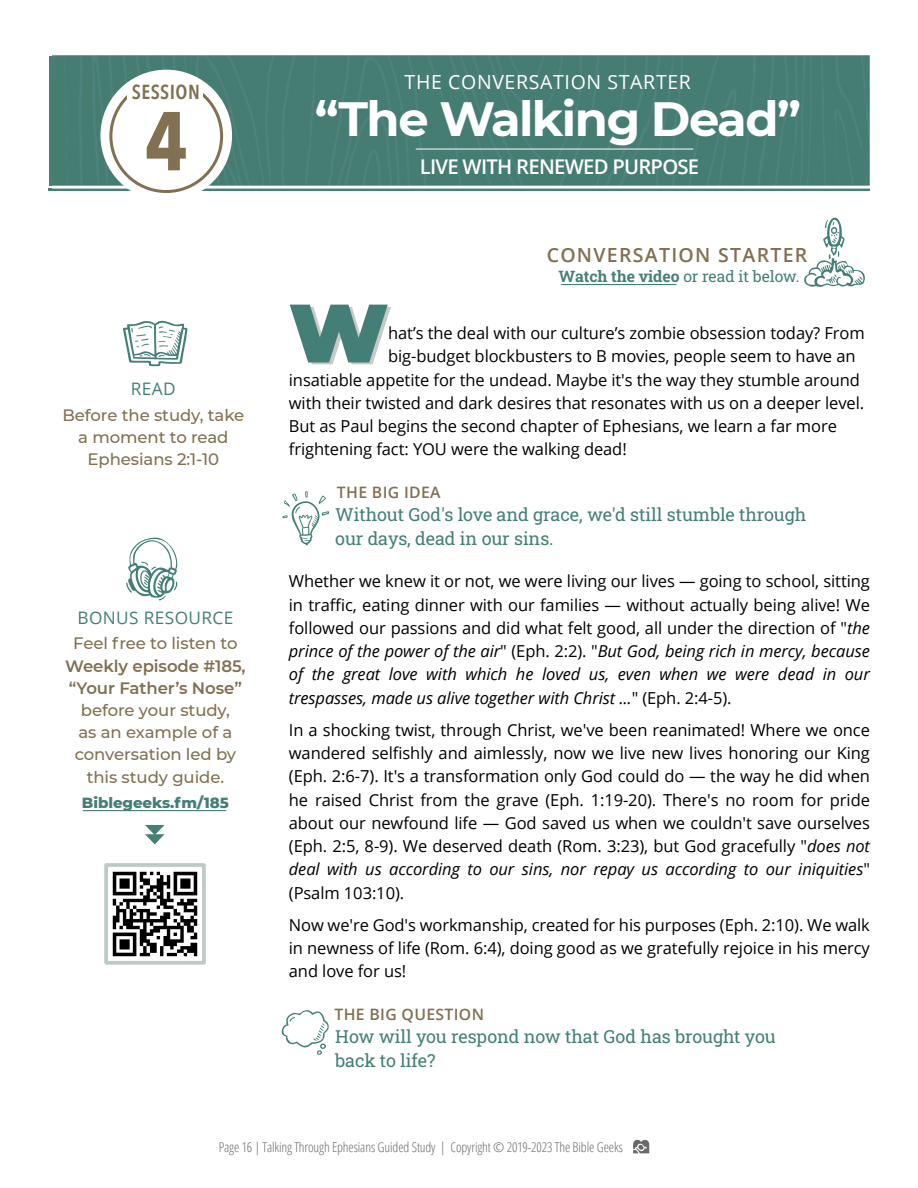
<style>
.page{position:relative;width:918px;height:1188px;background:#fff}
.page>*{position:absolute;margin:0;border:0;box-sizing:border-box;transform-origin:0 0}
.t1{font:900 82.65px "Montserrat";color:#447f77}
.t2{font:700 82.5px "Avenir Next Condensed";color:#817052}
.t3{font:700 48px "Montserrat";letter-spacing:-.03em;color:#fff}
.t4{font:600 20.25px "Open Sans";letter-spacing:-.035em;color:#fff}
.t5{font:600 20.25px "Avenir Next Condensed";letter-spacing:.02em;color:#817052}
.t6{font:19.5px "Open Sans";letter-spacing:.035em;color:#fff}
.t7{font:600 19.5px "Open Sans";letter-spacing:.065em;color:#817052}
.t8{font:18px/23.2px "Roboto Slab";letter-spacing:-.005em;color:#447f77}
.t9{font:17.25px "Open Sans";letter-spacing:.02em;color:#447f77}
.t10{font:16.5px/23.2px "Open Sans";letter-spacing:-.005em;color:#000;text-align:justify}
.t11{font:500 16.5px/22.2px "Montserrat";letter-spacing:-.005em;color:#817052;text-align:center}
.t12{font:600 16.5px/22.2px "Montserrat";letter-spacing:-.005em;color:#817052}
.t13{font:15.75px "Roboto Slab";letter-spacing:-.005em;color:#447f77}
.t14{font:600 15.75px "Open Sans";letter-spacing:.02em;color:#817052}
.t15{font:800 15px "Montserrat";letter-spacing:-.005em;color:#447f77}
.t16{font:300 13.5px "Open Sans Condensed";letter-spacing:-.01em;color:#6a6968}
.s1{font-weight:700}
.s2{font-style:italic}
</style>
<div class="page">
<hr style="left:399px;top:188px;width:470px;height:3px;background:#477f76">
<hr style="left:49px;top:188px;width:353px;height:3px;background:#477f76">
<img style="left:52px;top:55px;width:817px;height:134px">
<div style="left:100px;top:70px;width:132px;height:131px;background:#fff;border-radius:50%"></div>
<div style="left:109px;top:79px;width:114px;height:114px;border:3px solid #817052;border-radius:50%"></div>
<div style="left:128px;top:88px;width:75px;height:22px;background:#fff"></div>
<div style="left:148px;top:79px;width:36px;height:21px;background:#fff"></div>
<div style="left:136px;top:82px;width:61px;height:22px;background:#fff"></div>
<svg style="left:633px;top:1140px;width:16px;height:13px"></svg>
<svg style="left:282px;top:1010px;width:47px;height:45px"></svg>
<img style="left:112px;top:871px;width:86px;height:86px">
<svg style="left:145px;top:825px;width:20px;height:19px"></svg>
<svg style="left:123px;top:320px;width:65px;height:46px"></svg>
<svg style="left:283px;top:491px;width:46px;height:54px"></svg>
<svg style="left:126px;top:537px;width:52px;height:64px"></svg>
<svg style="left:804px;top:217px;width:61px;height:70px"></svg>
<hr style="left:562px;top:284px;width:114px;height:1px;background:#447f77">
<hr style="left:83px;top:810px;width:143px;height:1px;background:#477f76">
<hr style="left:416px;top:149px;width:277px;height:1px;background:#fff">
<p class="t5" style="left:132px;top:79px;width:69px">SESSION</p>
<h2 class="t2" style="left:145px;top:88px;width:45px">4</h2>
<p class="t9" style="left:131px;top:382px;width:46px">READ</p>
<p class="t11" style="left:62px;top:404px;width:183px">Before the study, take a moment to read<br>Ephesians 2:1-10</p>
<p class="t9" style="left:77px;top:611px;width:157px">BONUS RESOURCE</p>
<p class="t11" style="left:73px;top:632px;width:166px">Feel free to listen to</p>
<p class="t12" style="left:65px;top:655px;width:182px">Weekly episode #185, “Your Father’s Nose”</p>
<p class="t11" style="left:75px;top:699px;width:163px">before your study, as an example of a conversation led by this study guide.</p>
<p class="t15" style="left:82px;top:793px;width:148px">Biblegeeks.fm/185</p>
<p class="t6" style="left:405px;top:74px;width:288px">THE CONVERSATION STARTER</p>
<h3 class="t3" style="left:315px;top:90px;width:488px">“The Walking Dead”</h3>
<p class="t4" style="left:420px;top:158px;width:281px">LIVE WITH RENEWED PURPOSE</p>
<p class="t7" style="left:547px;top:247px;width:262px">CONVERSATION STARTER</p>
<p class="t13" style="left:559px;top:266px;width:243px"><span class="s1">Watch the video</span> or read it below.</p>
<h1 class="t1" style="left:289px;top:282px;width:101px">W</h1>
<p class="t10" style="left:388px;top:323px;width:478px">hat’s the deal with our culture’s zombie obsession today? From</p>
<p class="t10" style="left:388px;top:347px;width:469px">big-budget blockbusters to B movies, people seem to have an</p>
<p class="t10" style="left:289px;top:370px;width:573px">insatiable appetite for the undead. Maybe it's the way they stumble around</p>
<p class="t10" style="left:289px;top:393px;width:577px">with their twisted and dark desires that resonates with us on a deeper level.</p>
<p class="t10" style="left:289px;top:416px;width:550px">But as Paul begins the second chapter of Ephesians, we learn a far more</p>
<p class="t10" style="left:289px;top:440px;width:339px">frightening fact: YOU were the walking dead!</p>
<p class="t14" style="left:337px;top:486px;width:105px">THE BIG IDEA</p>
<p class="t8" style="left:335px;top:503px;width:473px">Without God's love and grace, we'd still stumble through our days, dead in our sins.</p>
<p class="t10" style="left:289px;top:572px;width:583px">Whether we knew it or not, we were living our lives — going to school, sitting in traffic, eating dinner with our families — without actually being alive! We followed our passions and did what felt good, all under the direction of "<span class="s2">the prince of the power of the air</span>" (Eph. 2:2). "<span class="s2">But God, being rich in mercy, because of the great love with which he loved us, even when we were dead in our trespasses, made us alive together with Christ ...</span>" (Eph. 2:4-5).</p>
<p class="t10" style="left:289px;top:720px;width:583px">In a shocking twist, through Christ, we've been reanimated! Where we once wandered selfishly and aimlessly, now we live new lives honoring our King (Eph. 2:6-7). It's a transformation only God could do — the way he did when he raised Christ from the grave (Eph. 1:19-20). There's no room for pride about our newfound life — God saved us when we couldn't save ourselves (Eph. 2:5, 8-9). We deserved death (Rom. 3:23), but God gracefully "<span class="s2">does not deal with us according to our sins, nor repay us according to our iniquities</span>" (Psalm 103:10).</p>
<p class="t10" style="left:289px;top:915px;width:583px">Now we're God's workmanship, created for his purposes (Eph. 2:10). We walk in newness of life (Rom. 6:4), doing good as we gratefully rejoice in his mercy and love for us!</p>
<p class="t14" style="left:335px;top:1008px;width:151px">THE BIG QUESTION</p>
<p class="t8" style="left:335px;top:1025px;width:442px">How will you respond now that God has brought you back to life?</p>
<p class="t16" style="left:219px;top:1142px;width:406px">Page 16 | Talking Through Ephesians Guided Study | Copyright © 2019-2023 The Bible Geeks</p>
</div>
